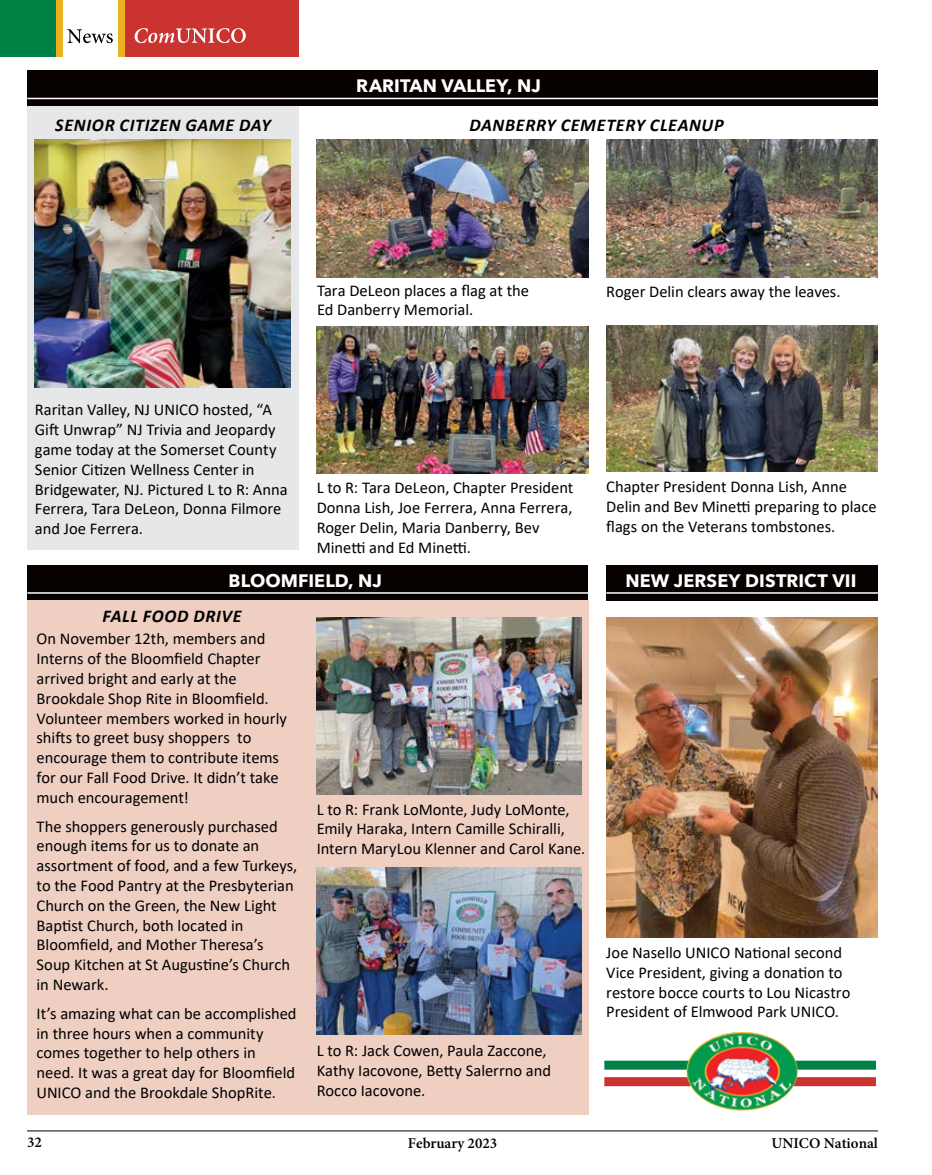
<style>
.page{position:relative;width:932px;height:1175px;background:#fff}
.page>*{position:absolute;margin:0;border:0;box-sizing:border-box;transform-origin:0 0}
.t1{font:italic 700 18px "Calibri";letter-spacing:.035em;color:#000}
.t2{font:700 18px "Avenir Next";letter-spacing:.005em;color:#fff}
.t3{font:16.5px/19.8px "Calibri";color:#000}
.t4{font:600 15px "Minion Pro";color:#000}
</style>
<div class="page">
<div style="left:27px;top:106px;width:271px;height:444px;background:#e6e7e8"></div>
<img style="left:35px;top:139px;width:256px;height:248px">
<div style="left:27px;top:71px;width:851px;height:35px;background:#070100"></div>
<hr style="left:27px;top:98px;width:850px;height:1px;background:#fff">
<img style="left:316px;top:139px;width:272px;height:138px">
<img style="left:606px;top:139px;width:272px;height:138px">
<img style="left:606px;top:325px;width:271px;height:147px">
<img style="left:317px;top:327px;width:271px;height:146px">
<div style="left:27px;top:565px;width:561px;height:35px;background:#070100"></div>
<hr style="left:27px;top:592px;width:561px;height:1px;background:#fff">
<div style="left:27px;top:600px;width:561px;height:514px;background:#f0cfc3"></div>
<img style="left:316px;top:617px;width:265px;height:177px">
<img style="left:316px;top:867px;width:266px;height:167px">
<div style="left:606px;top:565px;width:272px;height:35px;background:#070100"></div>
<hr style="left:606px;top:592px;width:271px;height:1px;background:#fff">
<img style="left:606px;top:617px;width:272px;height:320px">
<div style="left:604px;top:1060px;width:272px;height:9px;background:#008246"></div>
<div style="left:604px;top:1077px;width:272px;height:9px;background:#ca3330"></div>
<img style="left:686px;top:1031px;width:111px;height:79px">
<div style="left:55px;top:0;width:7px;height:56px;background:#edb124"></div>
<div style="left:118px;top:0;width:7px;height:56px;background:#edb124"></div>
<div style="left:0;top:0;width:55px;height:56px;background:#008246"></div>
<div style="left:125px;top:0;width:174px;height:56px;background:#ca3330"></div>
<svg style="left:67px;top:29px;width:46px;height:14px"></svg>
<svg style="left:135px;top:28px;width:111px;height:15px"></svg>
<hr style="left:27px;top:1130px;width:851px;height:1px;background:#000">
<p class="t1" style="left:55px;top:112px;width:217px">SENIOR CITIZEN GAME DAY</p>
<p class="t2" style="left:356px;top:70px;width:186px">RARITAN VALLEY, NJ</p>
<p class="t1" style="left:469px;top:112px;width:256px">DANBERRY CEMETERY CLEANUP</p>
<p class="t3" style="left:317px;top:280px;width:213px">Tara DeLeon places a flag at the<br>Ed Danberry Memorial.</p>
<p class="t3" style="left:606px;top:281px;width:236px">Roger Delin clears away the leaves.</p>
<p class="t3" style="left:35px;top:399px;width:254px">Raritan Valley, NJ UNICO hosted, “A<br>Gift Unwrap” NJ Trivia and Jeopardy game today at the Somerset County<br>Senior Citizen Wellness Center in<br>Bridgewater, NJ. Pictured L to R: Anna<br>Ferrera, Tara DeLeon, Donna Filmore and Joe Ferrera.</p>
<p class="t3" style="left:316px;top:477px;width:258px">L to R: Tara DeLeon, Chapter President Donna Lish, Joe Ferrera, Anna Ferrera, Roger Delin, Maria Danberry, Bev Minetti and Ed Minetti.</p>
<p class="t2" style="left:228px;top:565px;width:155px">BLOOMFIELD, NJ</p>
<p class="t1" style="left:102px;top:603px;width:141px">FALL FOOD DRIVE</p>
<p class="t3" style="left:37px;top:628px;width:252px">On November 12th, members and<br>Interns of the Bloomfield Chapter arrived bright and early at the<br>Brookdale Shop Rite in Bloomfield.<br>Volunteer members worked in hourly shifts to greet busy shoppers to encourage them to contribute items for our Fall Food Drive. It didn’t take much encouragement!</p>
<p class="t3" style="left:37px;top:815px;width:262px">The shoppers generously purchased enough items for us to donate an assortment of food, and a few Turkeys, to the Food Pantry at the Presbyterian<br>Church on the Green, the New Light<br>Baptist Church, both located in<br>Bloomfield, and Mother Theresa’s<br>Soup Kitchen at St Augustine’s Church in Newark.</p>
<p class="t3" style="left:37px;top:1003px;width:261px">It’s amazing what can be accomplished in three hours when a community comes together to help others in need. It was a great day for Bloomfield UNICO and the Brookdale ShopRite.</p>
<p class="t3" style="left:316px;top:798px;width:270px">L to R: Frank LoMonte, Judy LoMonte,<br>Emily Haraka, Intern Camille Schiralli,<br>Intern MaryLou Klenner and Carol Kane.</p>
<p class="t3" style="left:316px;top:1040px;width:236px">L to R: Jack Cowen, Paula Zaccone,<br>Kathy Iacovone, Betty Salerrno and<br>Rocco Iacovone.</p>
<p class="t3" style="left:606px;top:476px;width:272px">Chapter President Donna Lish, Anne<br>Delin and Bev Minetti preparing to place flags on the Veterans tombstones.</p>
<p class="t2" style="left:625px;top:565px;width:232px">NEW JERSEY DISTRICT VII</p>
<p class="t3" style="left:606px;top:942px;width:245px">Joe Nasello UNICO National second Vice President, giving a donation to restore bocce courts to Lou Nicastro President of Elmwood Park UNICO.</p>
<p class="t4" style="left:27px;top:1133px;width:16px">32</p>
<p class="t4" style="left:408px;top:1134px;width:91px">February 2023</p>
<p class="t4" style="left:771px;top:1133px;width:108px">UNICO National</p>
</div>
